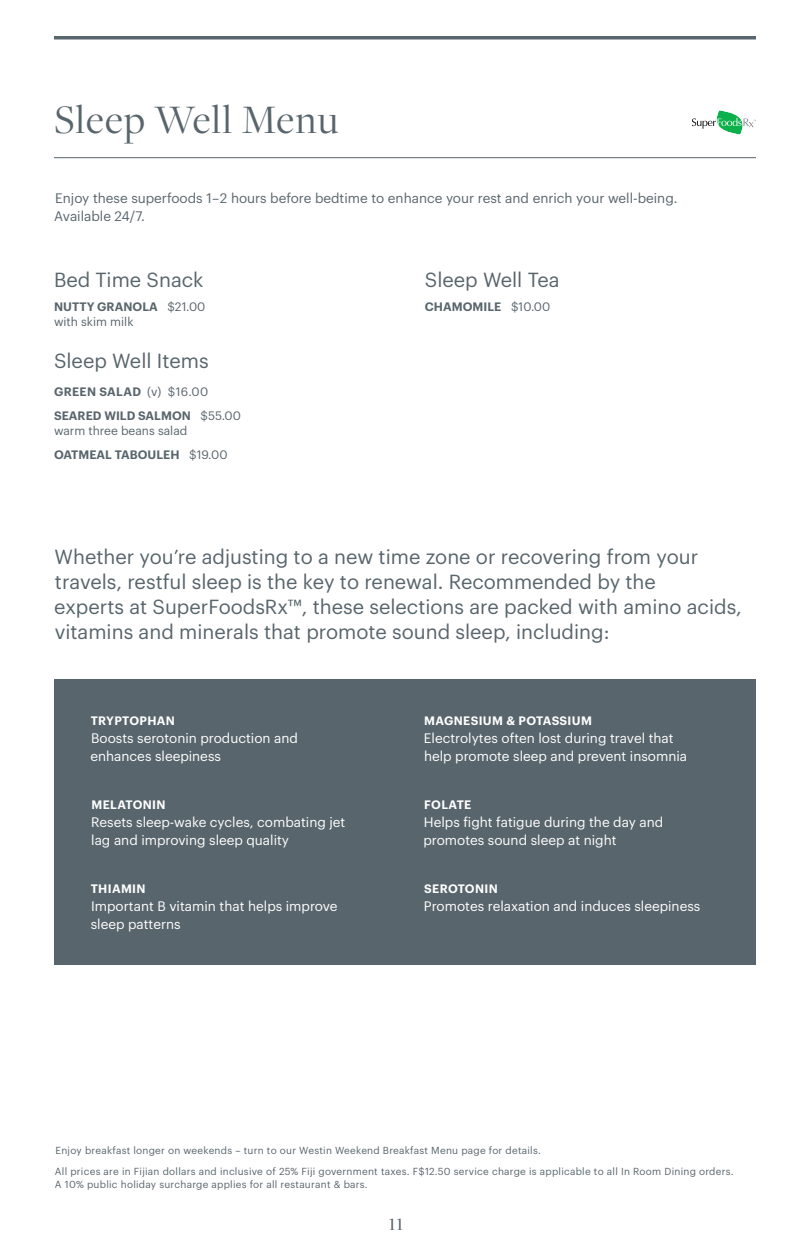
<style>
.page{position:relative;width:792px;height:1260px;background:#fff}
.page>*{position:absolute;margin:0;border:0;box-sizing:border-box;transform-origin:0 0}
.t1{font:42px "Freight Disp Pro";letter-spacing:.025em;color:#58656c}
.t2{font:20px/25px "Graphik Starwood";color:#58656c}
.t3{font:500 18px "Freight Disp Pro";color:#58656c}
.t4{font:13.6px/18px "Graphik Starwood";color:#fff}
.t5{font:13.6px/18px "Graphik Starwood";color:#58656c}
.t6{font:12px/14.4px "Graphik Starwood";color:#58656c}
.t7{font:600 12px "Graphik Starwood";letter-spacing:.03em;color:#fff}
.t8{font:600 12px/24.4px "Graphik Starwood";letter-spacing:.005em;color:#58656c}
.t9{font:10px/21px "Graphik Starwood";letter-spacing:.025em;color:#58656c}
.s1{font-weight:600}
.s2{font-weight:400}
</style>
<div class="page">
<svg style="left:54px;top:36px;width:702px;height:4px;background:#6c787e"></svg>
<hr style="left:54px;top:157px;width:702px;height:1px;background:#58656c">
<svg style="left:692px;top:110px;width:64px;height:25px"></svg>
<div style="left:54px;top:679px;width:702px;height:286px;background:#58656c"></div>
<h1 class="t1" style="left:54px;top:92px;width:286px">Sleep Well Menu</h1>
<p class="t5" style="left:54px;top:188px;width:625px">Enjoy these superfoods 1–2 hours before bedtime to enhance your rest and enrich your well-being.<br>Available 24/7.</p>
<h2 class="t2" style="left:54px;top:266px;width:151px">Bed Time Snack</h2>
<p class="t6" style="left:54px;top:299px;width:153px"><span class="s1">NUTTY GRANOLA</span> $21.00 with skim milk</p>
<h2 class="t2" style="left:54px;top:346px;width:156px">Sleep Well Items</h2>
<p class="t8" style="left:54px;top:378px;width:188px">GREEN SALAD <span class="s2">(v) $16.00<br></span>SEARED WILD SALMON <span class="s2">$55.00</span></p>
<p class="t6" style="left:54px;top:417px;width:175px;line-height:24.4px">warm three beans salad<br><span class="s1">OATMEAL TABOULEH</span> $19.00</p>
<h2 class="t2" style="left:425px;top:266px;width:136px">Sleep Well Tea</h2>
<p class="t8" style="left:425px;top:294px;width:127px">CHAMOMILE <span class="s2">$10.00</span></p>
<p class="t2" style="left:54px;top:543px;width:689px">Whether you’re adjusting to a new time zone or recovering from your travels, restful sleep is the key to renewal. Recommended by the<br>experts at SuperFoodsRx™, these selections are packed with amino acids, vitamins and minerals that promote sound sleep, including:</p>
<p class="t7" style="left:91px;top:712px;width:86px">TRYPTOPHAN</p>
<p class="t4" style="left:90px;top:728px;width:209px">Boosts serotonin production and enhances sleepiness</p>
<p class="t7" style="left:91px;top:796px;width:76px">MELATONIN</p>
<p class="t4" style="left:91px;top:812px;width:256px">Resets sleep-wake cycles, combating jet lag and improving sleep quality</p>
<p class="t7" style="left:91px;top:880px;width:56px">THIAMIN</p>
<p class="t4" style="left:91px;top:896px;width:248px">Important B vitamin that helps improve sleep patterns</p>
<p class="t7" style="left:424px;top:712px;width:169px">MAGNESIUM &amp; POTASSIUM</p>
<p class="t4" style="left:424px;top:728px;width:265px">Electrolytes often lost during travel that help promote sleep and prevent insomnia</p>
<p class="t7" style="left:424px;top:796px;width:49px">FOLATE</p>
<p class="t4" style="left:423px;top:812px;width:241px">Helps fight fatigue during the day and promotes sound sleep at night</p>
<p class="t7" style="left:424px;top:880px;width:75px">SEROTONIN</p>
<p class="t4" style="left:424px;top:896px;width:278px">Promotes relaxation and induces sleepiness</p>
<p class="t9" style="left:55px;top:1139px;width:680px">Enjoy breakfast longer on weekends – turn to our Westin Weekend Breakfast Menu page for details.<br>All prices are in Fijian dollars and inclusive of 25% Fiji government taxes. F$12.50 service charge is applicable to all In Room Dining orders.</p>
<p class="t9" style="left:55px;top:1173px;width:314px">A 10% public holiday surcharge applies for all restaurant &amp; bars.</p>
<h3 class="t3" style="left:388px;top:1213px;width:17px">11</h3>
</div>
